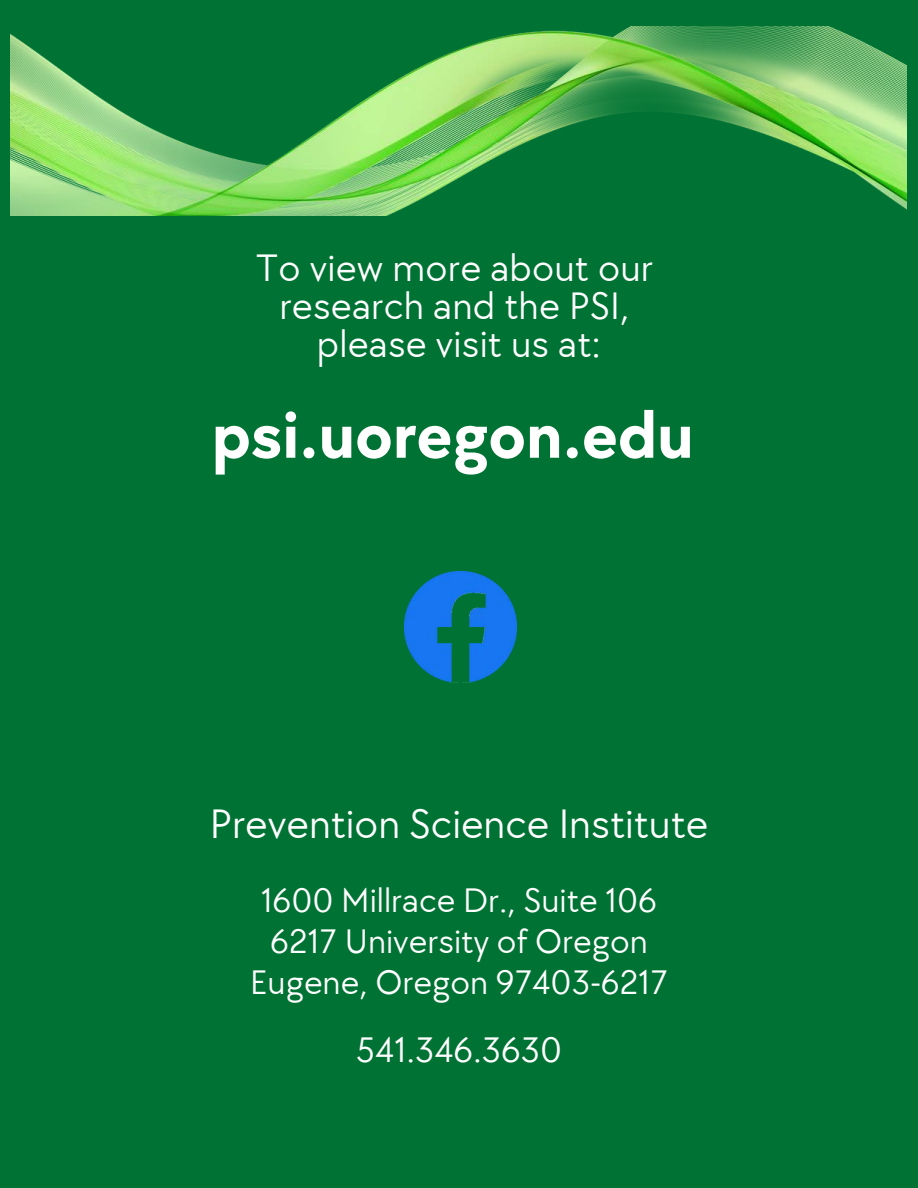
<style>
.page{position:relative;width:918px;height:1188px;background:#007334}
.page>*{position:absolute;margin:0;border:0;box-sizing:border-box;transform-origin:0 0}
.t1{font:700 67.35px "TT Chocolates";letter-spacing:.005em;color:#fff}
.t2{font:42.45px "TT Chocolates";color:#fff}
.t3{font:39.45px/38.4px "TT Chocolates";letter-spacing:.005em;color:#fff;text-align:center}
.t4{font:36.6px "TT Chocolates";color:#fff}
.t5{font:35.1px/40.7px "TT Chocolates";color:#fff;text-align:center}
</style>
<div class="page">
<img style="left:405px;top:571px;width:111px;height:112px">
<img style="left:11px;top:27px;width:895px;height:189px">
<p class="t3" style="left:256px;top:250px;width:399px">To view more about our research and the PSI, please visit us at:</p>
<h1 class="t1" style="left:212px;top:397px;width:483px">psi.uoregon.edu</h1>
<p class="t2" style="left:210px;top:800px;width:500px">Prevention Science Institute</p>
<p class="t5" style="left:250px;top:882px;width:419px">1600 Millrace Dr., Suite 106<br>6217 University of Oregon<br>Eugene, Oregon 97403-6217</p>
<p class="t4" style="left:356px;top:1029px;width:208px">541.346.3630</p>
</div>
